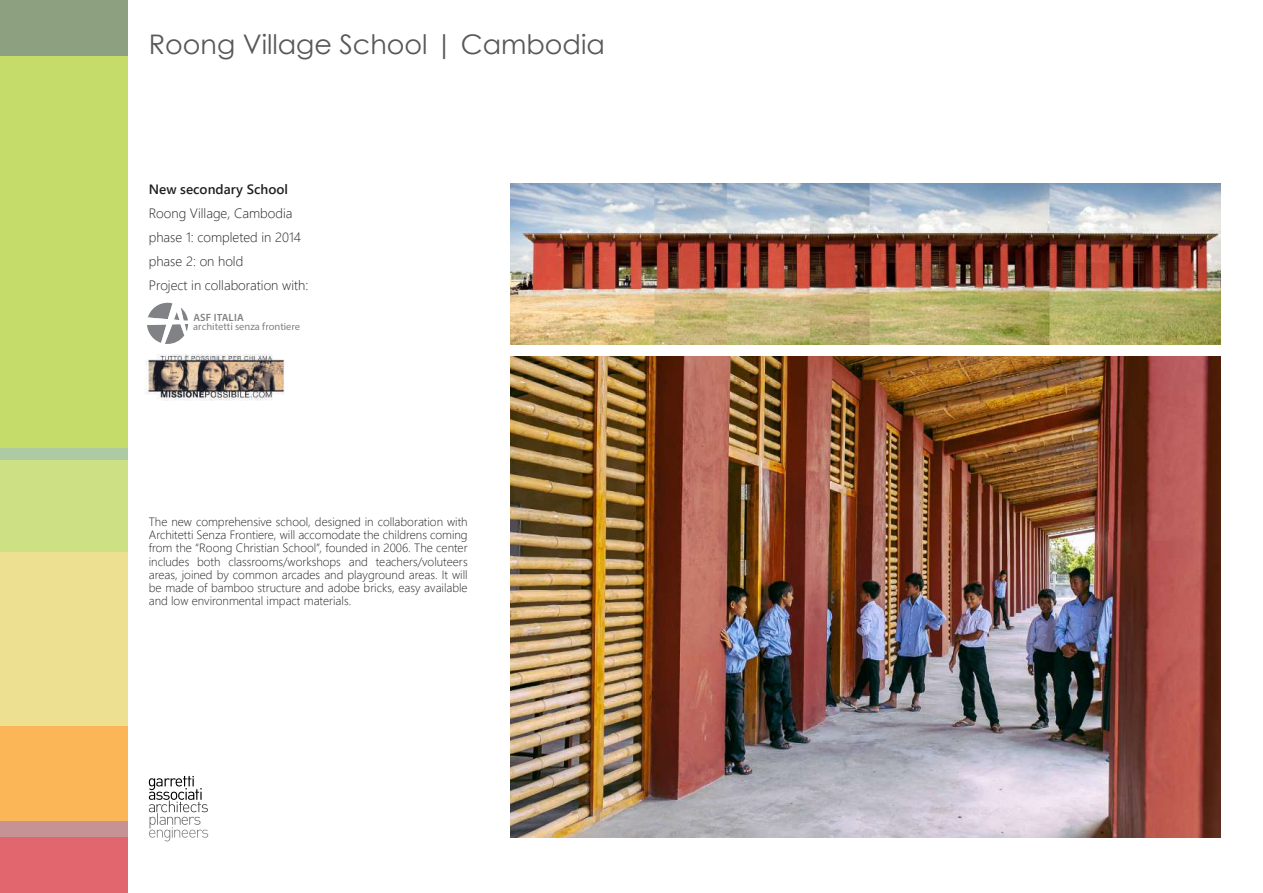
<style>
.page{position:relative;width:1263px;height:893px;background:#fff}
.page>*{position:absolute;margin:0;border:0;box-sizing:border-box;transform-origin:0 0}
.t1{font:27px "Century Gothic";color:#57585a}
.t2{font:300 13.5px/24px "Segoe UI";color:#231f20}
.t3{font:600 13.5px "Segoe UI";color:#231f20}
.t4{font:300 12px/13.2px "Segoe UI";color:#231f20;text-align:justify}
.t5{font:10.5px "Myriad Pro";color:#808285}
.t6{font:600 10.5px "Myriad Pro";letter-spacing:.02em;color:#808285}
</style>
<div class="page">
<div style="left:0;top:55px;width:128px;height:393px;background:#c5db6a"></div>
<div style="left:0;top:448px;width:128px;height:12px;background:#aecaa3"></div>
<div style="left:0;top:460px;width:128px;height:92px;background:#cde084"></div>
<div style="left:0;top:552px;width:128px;height:174px;background:#ede091"></div>
<div style="left:0;top:726px;width:128px;height:95px;background:#fbb658"></div>
<div style="left:0;top:821px;width:128px;height:17px;background:#c59393"></div>
<div style="left:0;top:838px;width:128px;height:55px;background:#e2666d"></div>
<div style="left:0;top:0;width:128px;height:55px;background:#8da180"></div>
<svg style="left:149px;top:776px;width:59px;height:65px"></svg>
<img style="left:145px;top:354px;width:140px;height:47px">
<svg style="left:147px;top:303px;width:42px;height:41px"></svg>
<img style="left:510px;top:184px;width:710px;height:160px">
<img style="left:510px;top:357px;width:710px;height:481px">
<h1 class="t1" style="left:149px;top:26px;width:458px">Roong Village School | Cambodia</h1>
<p class="t3" style="left:149px;top:176px;width:141px">New secondary School</p>
<p class="t2" style="left:149px;top:200px;width:161px">Roong Village, Cambodia phase 1: completed in 2014 phase 2: on hold<br>Project in collaboration with:</p>
<p class="t6" style="left:193px;top:311px;width:52px">ASF ITALIA</p>
<p class="t5" style="left:193px;top:320px;width:108px">architetti senza frontiere</p>
<p class="t4" style="left:149px;top:514px;width:320px">The new comprehensive school, designed in collaboration with Architetti Senza Frontiere, will accomodate the childrens coming from the “Roong Christian School”, founded in 2006. The center includes both classrooms/workshops and teachers/voluteers areas, joined by common arcades and playground areas. It will be made of bamboo structure and adobe bricks, easy available and low environmental impact materials.</p>
</div>
